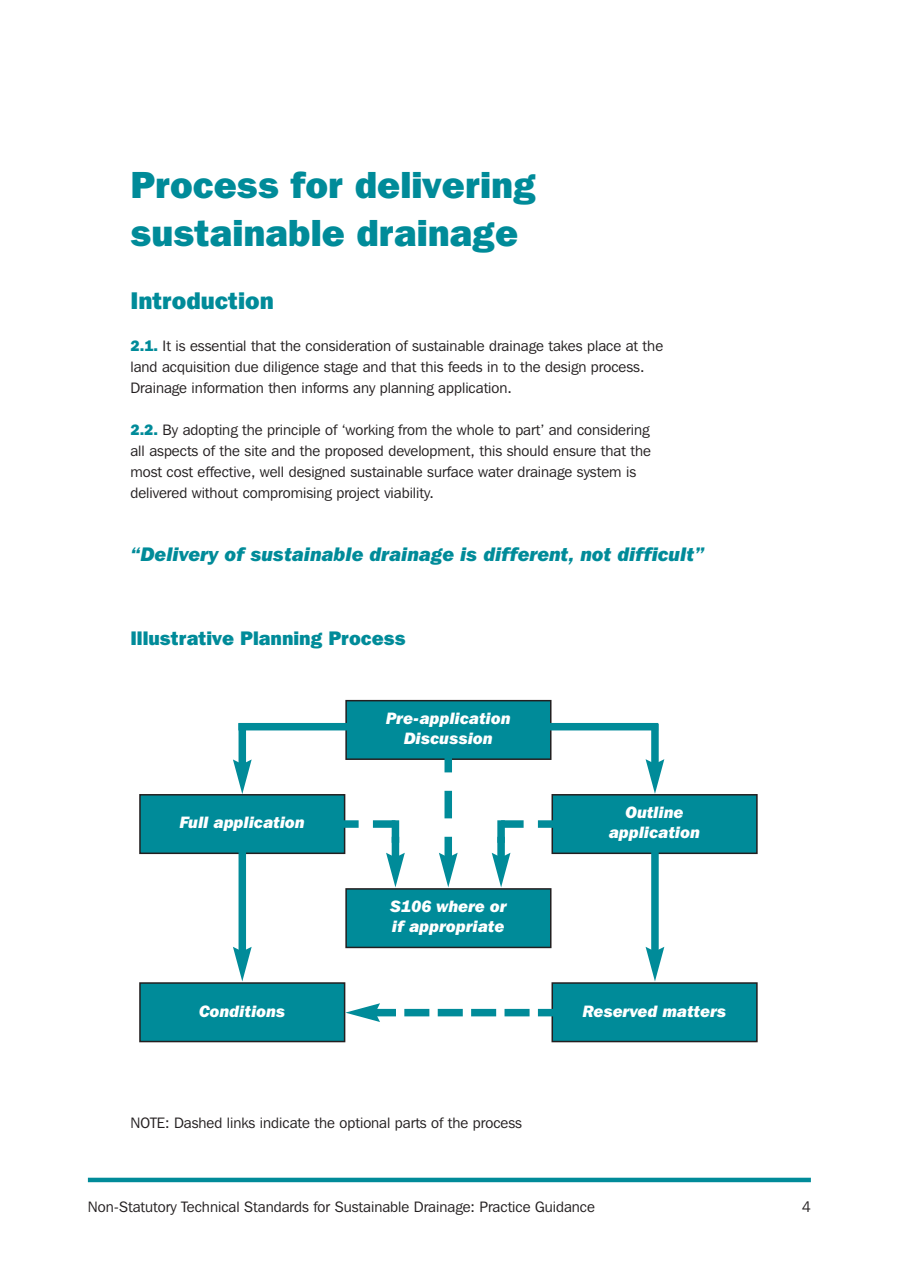
<style>
.page{position:relative;width:898px;height:1266px;background:#fff}
.page>*{position:absolute;margin:0;border:0;box-sizing:border-box;transform-origin:0 0}
.t1{font:800 37.5px/48px "Franklin Gothic IT Cby BT";color:#008b99}
.t2{font:800 24px "Franklin Gothic IT Cby BT";color:#008b99}
.t3{font:italic 800 19.5px "Franklin Gothic IT Cby BT";color:#008b99}
.t4{font:800 19.5px "Franklin Gothic IT Cby BT";color:#008b99}
.t5{font:italic 800 16.35px/20.1px "Franklin Gothic IT Cby BT";color:#fff;text-align:center}
.t6{font:15px/21px "Franklin Gothic IT Cby BT";color:#231f20}
.s1{font-weight:800;color:#008b99}
</style>
<div class="page">
<svg style="left:88px;top:1177px;width:723px;height:4px;background:#2d9fab"></svg>
<div style="left:346px;top:888px;width:205px;height:59px;background:#008b99"></div>
<div style="left:345px;top:888px;width:206px;height:60px;border:2px solid #231f20"></div>
<div style="left:140px;top:794px;width:205px;height:59px;background:#008b99"></div>
<div style="left:139px;top:794px;width:206px;height:59px;border:2px solid #231f20"></div>
<div style="left:552px;top:794px;width:205px;height:59px;background:#008b99"></div>
<div style="left:551px;top:794px;width:207px;height:59px;border:2px solid #231f20"></div>
<div style="left:140px;top:982px;width:205px;height:59px;background:#008b99"></div>
<div style="left:139px;top:982px;width:206px;height:60px;border:2px solid #231f20"></div>
<div style="left:552px;top:982px;width:205px;height:59px;background:#008b99"></div>
<div style="left:551px;top:982px;width:207px;height:60px;border:2px solid #231f20"></div>
<div style="left:238px;top:848px;width:8px;height:105px;background:#008b99"></div>
<svg style="left:233px;top:946px;width:19px;height:35px"></svg>
<div style="left:238px;top:723px;width:8px;height:43px;background:#008b99"></div>
<svg style="left:233px;top:759px;width:19px;height:35px"></svg>
<div style="left:651px;top:847px;width:8px;height:106px;background:#008b99"></div>
<svg style="left:645px;top:946px;width:19px;height:35px"></svg>
<div style="left:651px;top:723px;width:8px;height:42px;background:#008b99"></div>
<svg style="left:645px;top:759px;width:19px;height:34px"></svg>
<div style="left:346px;top:700px;width:205px;height:59px;background:#008b99"></div>
<div style="left:345px;top:699px;width:206px;height:60px;border:2px solid #231f20"></div>
<svg style="left:444px;top:772px;width:8px;height:47px"></svg>
<svg style="left:439px;top:852px;width:19px;height:35px"></svg>
<div style="left:444px;top:749px;width:8px;height:23px;background:#008b99"></div>
<div style="left:444px;top:836px;width:8px;height:23px;background:#008b99"></div>
<svg style="left:386px;top:852px;width:19px;height:35px"></svg>
<div style="left:392px;top:820px;width:7px;height:22px;background:#008b99"></div>
<div style="left:392px;top:836px;width:7px;height:23px;background:#008b99"></div>
<svg style="left:492px;top:853px;width:18px;height:34px"></svg>
<div style="left:497px;top:820px;width:8px;height:22px;background:#008b99"></div>
<div style="left:497px;top:836px;width:8px;height:23px;background:#008b99"></div>
<div style="left:238px;top:722px;width:112px;height:8px;background:#008b99"></div>
<div style="left:373px;top:820px;width:22px;height:7px;background:#008b99"></div>
<div style="left:336px;top:820px;width:23px;height:7px;background:#008b99"></div>
<div style="left:538px;top:820px;width:22px;height:7px;background:#008b99"></div>
<div style="left:501px;top:820px;width:23px;height:7px;background:#008b99"></div>
<svg style="left:404px;top:1008px;width:134px;height:8px"></svg>
<svg style="left:345px;top:1003px;width:35px;height:18px"></svg>
<div style="left:538px;top:1008px;width:22px;height:8px;background:#008b99"></div>
<div style="left:373px;top:1008px;width:23px;height:8px;background:#008b99"></div>
<div style="left:547px;top:722px;width:111px;height:8px;background:#008b99"></div>
<h1 class="t1" style="left:130px;top:164px;width:407px">Process for delivering sustainable drainage</h1>
<h2 class="t2" style="left:130px;top:292px;width:145px">Introduction</h2>
<p class="t6" style="left:130px;top:336px;width:534px"><span class="s1">2.1.</span> It is essential that the consideration of sustainable drainage takes place at the land acquisition due diligence stage and that this feeds in to the design process.<br>Drainage information then informs any planning application.</p>
<p class="t6" style="left:130px;top:420px;width:522px"><span class="s1">2.2.</span> By adopting the principle of ‘working from the whole to part’ and considering all aspects of the site and the proposed development, this should ensure that the most cost effective, well designed sustainable surface water drainage system is delivered without compromising project viability.</p>
<h3 class="t3" style="left:130px;top:547px;width:576px">“Delivery of sustainable drainage is different, not difficult”</h3>
<h3 class="t4" style="left:130px;top:631px;width:277px">Illustrative Planning Process</h3>
<p class="t5" style="left:386px;top:709px;width:126px">Pre-application<br>Discussion</p>
<p class="t5" style="left:180px;top:814px;width:127px">Full application</p>
<p class="t5" style="left:609px;top:803px;width:93px">Outline application</p>
<p class="t5" style="left:390px;top:898px;width:118px;text-align:left">S106 where or if appropriate</p>
<p class="t5" style="left:199px;top:1002px;width:88px">Conditions</p>
<p class="t5" style="left:583px;top:1002px;width:145px">Reserved matters</p>
<p class="t6" style="left:130px;top:1113px;width:393px">NOTE: Dashed links indicate the optional parts of the process</p>
<p class="t6" style="left:88px;top:1197px;width:508px">Non-Statutory Technical Standards for Sustainable Drainage: Practice Guidance</p>
<p class="t6" style="left:802px;top:1197px;width:10px">4</p>
</div>
